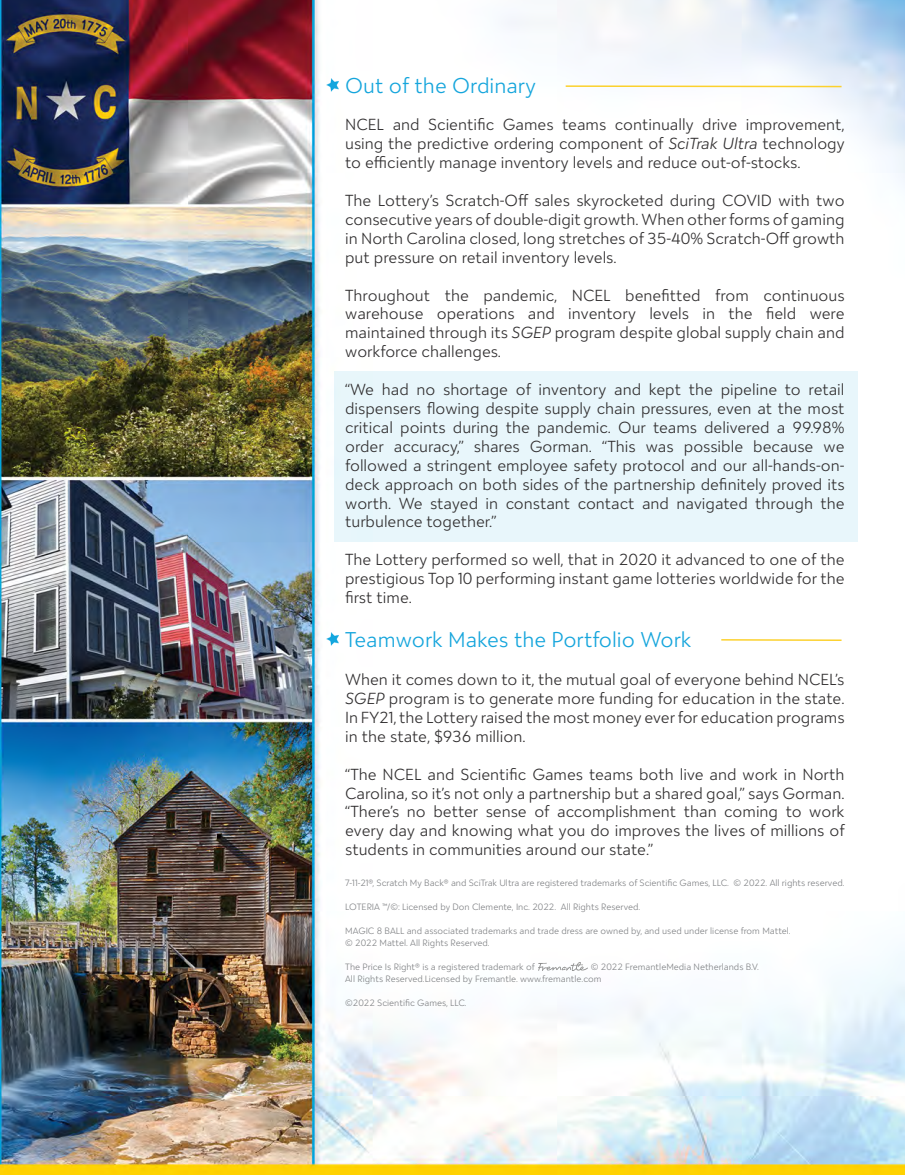
<style>
.page{position:relative;width:905px;height:1175px;background:#fff}
.page>*{position:absolute;margin:0;border:0;box-sizing:border-box;transform-origin:0 0}
.t1{font:300 21px "Tellumo";color:#15a5dc}
.t2{font:300 15.75px/18.9px "Tellumo";color:#312f30;text-align:justify}
.t3{font:300 9px/12px "Tellumo";color:#808285}
.s1{font-style:italic}
</style>
<div class="page">
<img style="left:0;top:0;width:904px;height:1174px">
<div style="left:334px;top:371px;width:523px;height:171px;background:#e8f6fb"></div>
<hr style="left:565px;top:85px;width:276px;height:2px;background:#fcd12d">
<hr style="left:721px;top:639px;width:120px;height:2px;background:#fcd12d">
<svg style="left:326px;top:79px;width:12px;height:13px"></svg>
<svg style="left:326px;top:632px;width:12px;height:13px"></svg>
<img style="left:538px;top:962px;width:49px;height:8px">
<h1 class="t1" style="left:345px;top:71px;width:192px">Out of the Ordinary</h1>
<p class="t2" style="left:345px;top:116px;width:501px">NCEL and Scientific Games teams continually drive improvement, using the predictive ordering component of <span class="s1">SciTrak Ultra</span> technology to efficiently manage inventory levels and reduce out-of-stocks.</p>
<p class="t2" style="left:345px;top:191px;width:501px">The Lottery’s Scratch-Off sales skyrocketed during COVID with two consecutive years of double-digit growth. When other forms of gaming in North Carolina closed, long stretches of 35-40% Scratch-Off growth put pressure on retail inventory levels.</p>
<p class="t2" style="left:345px;top:286px;width:501px">Throughout the pandemic, NCEL benefitted from continuous warehouse operations and inventory levels in the field were maintained through its <span class="s1">SGEP</span> program despite global supply chain and workforce challenges.</p>
<p class="t2" style="left:345px;top:380px;width:501px">“We had no shortage of inventory and kept the pipeline to retail dispensers flowing despite supply chain pressures, even at the most critical points during the pandemic. Our teams delivered a 99.98% order accuracy,” shares Gorman. “This was possible because we followed a stringent employee safety protocol and our all-hands-on&shy;deck approach on both sides of the partnership definitely proved its worth. We stayed in constant contact and navigated through the turbulence together.”</p>
<p class="t2" style="left:345px;top:550px;width:501px">The Lottery performed so well, that in 2020 it advanced to one of the prestigious Top 10 performing instant game lotteries worldwide for the first time.</p>
<h1 class="t1" style="left:345px;top:626px;width:347px">Teamwork Makes the Portfolio Work</h1>
<p class="t2" style="left:345px;top:670px;width:501px">When it comes down to it, the mutual goal of everyone behind NCEL’s <span class="s1">SGEP</span> program is to generate more funding for education in the state.<br>In FY21, the Lottery raised the most money ever for education programs in the state, $936 million.</p>
<p class="t2" style="left:345px;top:764px;width:501px">“The NCEL and Scientific Games teams both live and work in North Carolina, so it’s not only a partnership but a shared goal,” says Gorman. “There’s no better sense of accomplishment than coming to work every day and knowing what you do improves the lives of millions of students in communities around our state.”</p>
<p class="t3" style="left:345px;top:877px;width:501px">7-11-21®, Scratch My Back® and SciTrak Ultra are registered trademarks of Scientific Games, LLC. © 2022. All rights reserved.</p>
<p class="t3" style="left:345px;top:901px;width:297px">LOTERIA ™/©: Licensed by Don Clemente, Inc. 2022. All Rights Reserved.</p>
<p class="t3" style="left:345px;top:925px;width:447px">MAGIC 8 BALL and associated trademarks and trade dress are owned by, and used under license from Mattel. © 2022 Mattel. All Rights Reserved.</p>
<p class="t3" style="left:345px;top:961px;width:191px">The Price Is Right® is a registered trademark of</p>
<p class="t3" style="left:345px;top:961px;width:415px;text-indent:246px">© 2022 FremantleMedia Netherlands B.V.<br>All Rights Reserved.Licensed by Fremantle. www.fremantle.com</p>
<p class="t3" style="left:345px;top:997px;width:123px">©2022 Scientific Games, LLC.</p>
</div>
